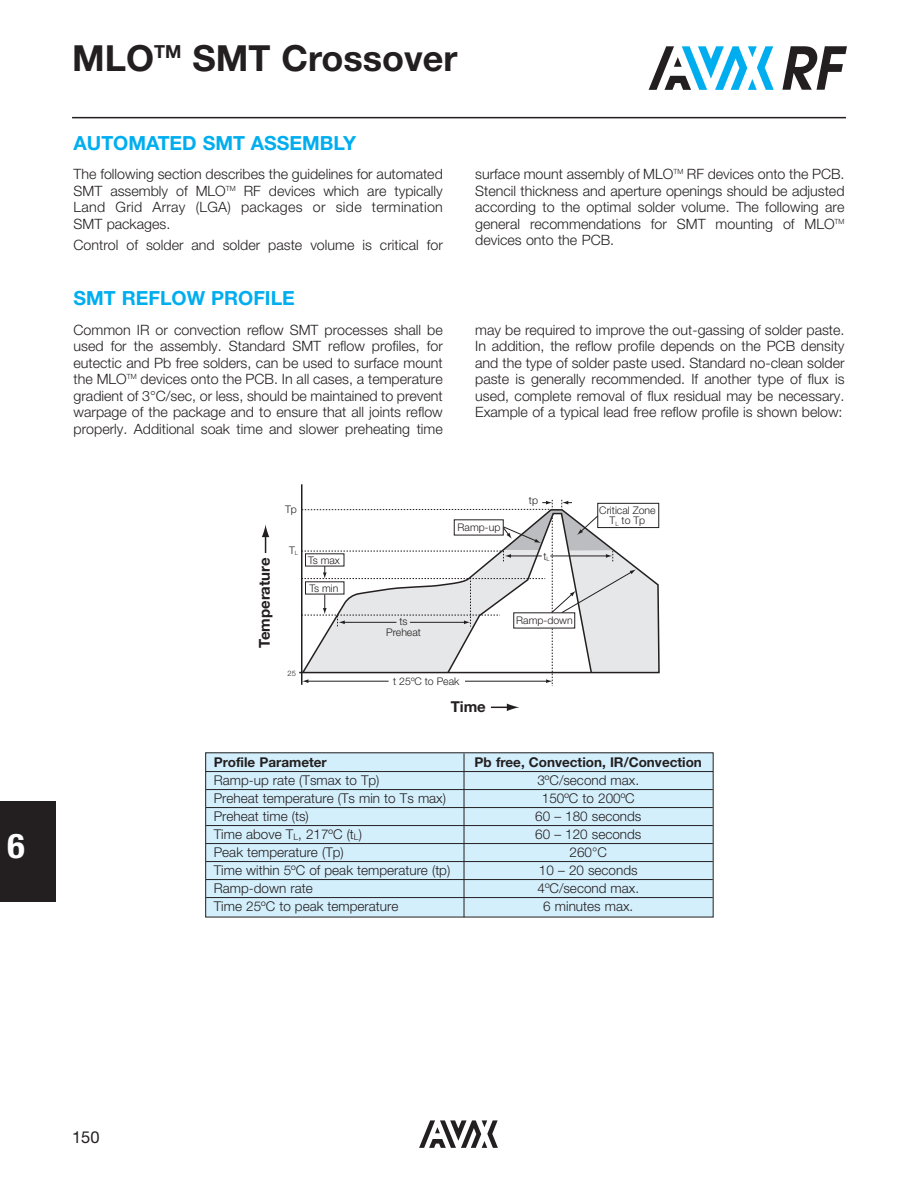
<style>
.page{position:relative;width:918px;height:1188px;background:#fff}
.page>*{position:absolute;margin:0;border:0;box-sizing:border-box;transform-origin:0 0}
.t1{font:700 36px "Helvetica Neue LT Std";color:#231f20}
.t2{font:700 condensed 34.2px "Helvetica Neue LT Std";color:#fff;scale:1.05 1}
.t3{font:700 19.5px "Helvetica Neue";color:#00aeef}
.t4{font:16.5px "Helvetica Neue LT Std";color:#231f20}
.t5{font:700 15px "Helvetica Neue LT Std";color:#231f20}
.t6{font:300 14.25px/16.5px "Helvetica Neue LT Std";color:#231f20;text-align:justify}
.t7{font:300 13.5px "Helvetica Neue LT Std";color:#231f20}
.t8{font:700 13.5px "Helvetica Neue LT Std";color:#231f20}
.t9{font:300 10.5px/10.5px "Helvetica Neue LT Std";color:#231f20;text-align:center}
.t10{font:300 7.5px "Helvetica Neue LT Std";color:#231f20}
</style>
<div class="page">
<hr style="left:72px;top:117px;width:774px;height:1px;background:#231f20">
<svg style="left:205px;top:752px;width:509px;height:166px"></svg>
<hr style="left:206px;top:789px;width:507px;height:1px;background:#231f20">
<hr style="left:206px;top:807px;width:507px;height:1px;background:#231f20">
<hr style="left:206px;top:825px;width:507px;height:1px;background:#231f20">
<hr style="left:206px;top:843px;width:507px;height:1px;background:#231f20">
<hr style="left:206px;top:861px;width:507px;height:1px;background:#231f20">
<hr style="left:206px;top:879px;width:507px;height:1px;background:#231f20">
<hr style="left:206px;top:897px;width:507px;height:1px;background:#231f20">
<hr style="left:464px;top:754px;width:1px;height:163px;background:#231f20">
<hr style="left:301px;top:484px;width:1px;height:201px;background:#231f20">
<svg style="left:301px;top:500px;width:358px;height:186px"></svg>
<svg style="left:491px;top:704px;width:29px;height:7px"></svg>
<svg style="left:262px;top:524px;width:7px;height:29px"></svg>
<div style="left:0;top:801px;width:55px;height:100px;background:#231f20"></div>
<svg style="left:782px;top:46px;width:65px;height:44px"></svg>
<svg style="left:649px;top:46px;width:125px;height:44px"></svg>
<svg style="left:419px;top:1120px;width:79px;height:28px"></svg>
<h2 class="t2" style="left:8px;top:834px;width:18px">6</h2>
<h1 class="t1" style="left:72px;top:37px;width:387px">MLO<sup>TM</sup> SMT Crossover</h1>
<h3 class="t3" style="left:74px;top:136px;width:284px">AUTOMATED SMT ASSEMBLY</h3>
<p class="t6" style="left:74px;top:168px;width:371px">The following section describes the guidelines for automated SMT assembly of MLO<sup>TM</sup> RF devices which are typically Land Grid Array (LGA) packages or side termination SMT packages.</p>
<p class="t6" style="left:74px;top:238px;width:371px">Control of solder and solder paste volume is critical for</p>
<p class="t6" style="left:475px;top:168px;width:371px">surface mount assembly of MLO<sup>TM</sup> RF devices onto the PCB.<br>Stencil thickness and aperture openings should be adjusted according to the optimal solder volume. The following are general recommendations for SMT mounting of MLO<sup>TM </sup>devices onto the PCB.</p>
<h3 class="t3" style="left:74px;top:291px;width:223px">SMT REFLOW PROFILE</h3>
<p class="t6" style="left:74px;top:323px;width:371px">Common IR or convection reflow SMT processes shall be used for the assembly. Standard SMT reflow profiles, for eutectic and Pb free solders, can be used to surface mount the MLO<sup>TM</sup> devices onto the PCB. In all cases, a temperature gradient of 3°C/sec, or less, should be maintained to prevent warpage of the package and to ensure that all joints reflow properly. Additional soak time and slower preheating time</p>
<p class="t6" style="left:475px;top:323px;width:371px">may be required to improve the out-gassing of solder paste.<br>In addition, the reflow profile depends on the PCB density and the type of solder paste used. Standard no-clean solder paste is generally recommended. If another type of flux is used, complete removal of flux residual may be necessary.<br>Example of a typical lead free reflow profile is shown below:</p>
<p class="t5" style="left:256px;top:648px;width:92px;rotate:-90deg">Temperature</p>
<p class="t9" style="left:285px;top:504px;width:13px">Tp</p>
<p class="t9" style="left:289px;top:545px;width:11px">T<sub>L</sub></p>
<p class="t9" style="left:308px;top:555px;width:33px">Ts max</p>
<p class="t9" style="left:310px;top:583px;width:30px">Ts min</p>
<p class="t10" style="left:288px;top:669px;width:10px">25</p>
<p class="t9" style="left:458px;top:522px;width:44px">Ramp-up</p>
<p class="t9" style="left:529px;top:495px;width:11px">tp</p>
<p class="t9" style="left:543px;top:551px;width:8px">t<sub>L</sub></p>
<p class="t9" style="left:386px;top:616px;width:36px">ts<br>Preheat</p>
<p class="t9" style="left:393px;top:677px;width:68px">t 25ºC to Peak</p>
<p class="t5" style="left:451px;top:698px;width:37px">Time</p>
<p class="t9" style="left:516px;top:615px;width:58px">Ramp-down</p>
<p class="t9" style="left:599px;top:505px;width:58px">Critical Zone<br>T<sub>L</sub> to Tp</p>
<p class="t8" style="left:214px;top:754px;width:115px">Profile Parameter</p>
<p class="t8" style="left:475px;top:754px;width:229px">Pb free, Convection, IR/Convection</p>
<p class="t7" style="left:214px;top:775px;width:167px">Ramp-up rate (Tsmax to Tp)</p>
<p class="t7" style="left:537px;top:775px;width:103px">3ºC/second max.</p>
<p class="t7" style="left:214px;top:793px;width:234px">Preheat temperature (Ts min to Ts max)</p>
<p class="t7" style="left:542px;top:793px;width:94px">150ºC to 200ºC</p>
<p class="t7" style="left:214px;top:811px;width:96px">Preheat time (ts)</p>
<p class="t7" style="left:535px;top:811px;width:108px">60 – 180 seconds</p>
<p class="t7" style="left:214px;top:829px;width:150px">Time above T<sub>L</sub>, 217ºC (t<sub>L</sub>)</p>
<p class="t7" style="left:535px;top:829px;width:108px">60 – 120 seconds</p>
<p class="t7" style="left:214px;top:847px;width:132px">Peak temperature (Tp)</p>
<p class="t7" style="left:570px;top:847px;width:39px">260°C</p>
<p class="t7" style="left:214px;top:865px;width:238px">Time within 5ºC of peak temperature (tp)</p>
<p class="t7" style="left:539px;top:865px;width:100px">10 – 20 seconds</p>
<p class="t7" style="left:214px;top:883px;width:100px">Ramp-down rate</p>
<p class="t7" style="left:537px;top:883px;width:103px">4ºC/second max.</p>
<p class="t7" style="left:214px;top:901px;width:186px">Time 25ºC to peak temperature</p>
<p class="t7" style="left:543px;top:901px;width:91px">6 minutes max.</p>
<p class="t4" style="left:72px;top:1127px;width:29px">150</p>
</div>
